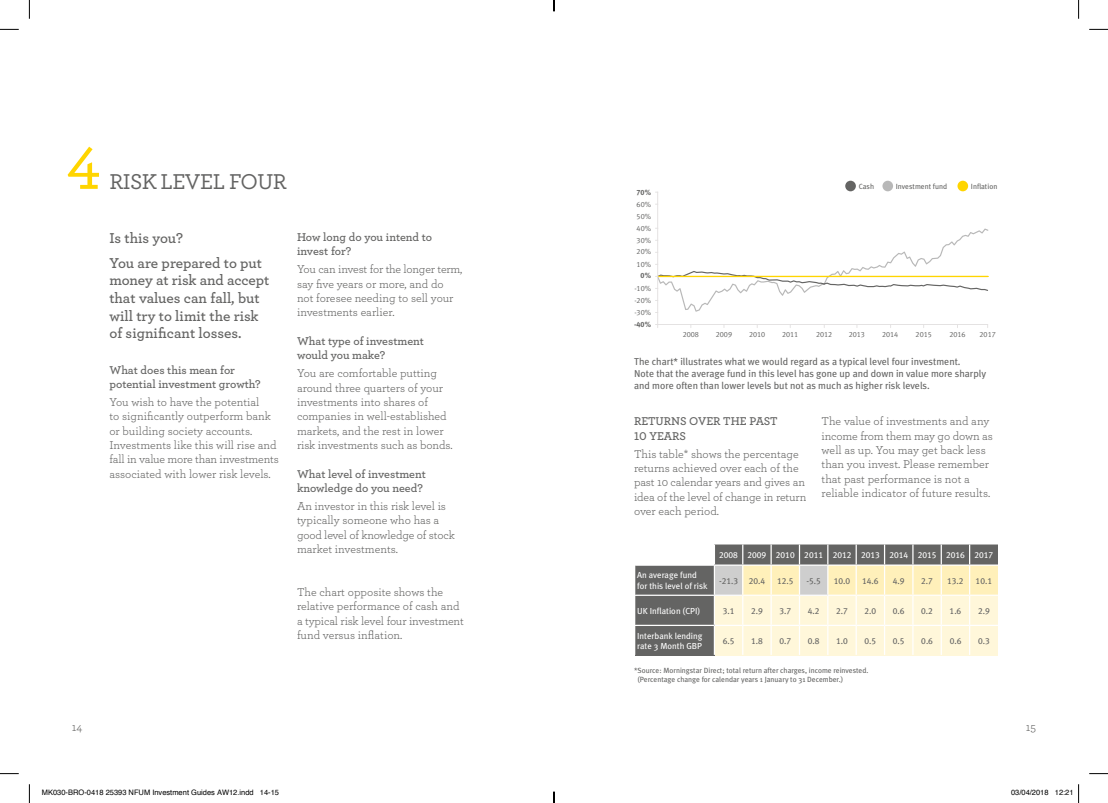
<style>
.page{position:relative;width:1108px;height:803px;background:#fff}
.page>*{position:absolute;margin:0;border:0;box-sizing:border-box;transform-origin:0 0}
.t1{font:500 62.5px "Archer";color:#ffd500}
.t2{font:500 22.5px "Archer";letter-spacing:-.025em;color:#646463}
.t3{font:600 15px/17.5px "Archer";letter-spacing:-.005em;color:#646463}
.t4{font:11.88px/14.4px "Archer";letter-spacing:-.01em;color:#646463}
.t5{font:600 11.88px/14.4px "Archer";color:#646463}
.t6{font:10px/12px "Meta Plus";color:#646463}
.t7{font:8.75px "Meta Plus Book Caps";color:#646463}
.t8{font:8.75px/10.5px "Meta Plus";color:#fff}
.t9{font:8.75px "Meta Plus Book Caps";color:#fff}
.t10{font:7.5px/9px "Meta Plus";color:#646463}
.t11{font:7.5px/12px "Meta Plus Normal Caps";color:#646463;text-align:right}
.t12{font:7.5px "Helvetica";color:#000}
.t13{font:7.5px "Meta Plus Bold Caps";color:#646463}
.s1{font-family:"Meta Plus Bold Caps"}
</style>
<div class="page">
<svg style="left:1078px;top:784px;width:1px;height:19px"></svg>
<svg style="left:1078px;top:0;width:1px;height:19px"></svg>
<svg style="left:29px;top:784px;width:1px;height:19px"></svg>
<svg style="left:29px;top:0;width:1px;height:19px"></svg>
<svg style="left:1089px;top:773px;width:19px;height:1px"></svg>
<svg style="left:0;top:773px;width:19px;height:1px"></svg>
<svg style="left:1089px;top:29px;width:19px;height:1px"></svg>
<svg style="left:0;top:29px;width:19px;height:1px"></svg>
<div style="left:634px;top:565px;width:80px;height:30px;background:#646463"></div>
<div style="left:634px;top:595px;width:80px;height:30px;background:#646463"></div>
<div style="left:634px;top:625px;width:80px;height:30px;background:#646463"></div>
<hr style="left:634px;top:564px;width:80px;height:2px;background:#fff">
<hr style="left:634px;top:595px;width:80px;height:1px;background:#fff">
<hr style="left:634px;top:625px;width:80px;height:1px;background:#fff">
<svg style="left:634px;top:566px;width:1px;height:89px"></svg>
<svg style="left:714px;top:544px;width:284px;height:111px;background:#e1dac1"></svg>
<hr style="left:657px;top:192px;width:1px;height:136px;background:#e3e1e1">
<hr style="left:657px;top:324px;width:331px;height:1px;background:#e3e1e1">
<svg style="left:655px;top:228px;width:333px;height:85px"></svg>
<div style="left:845px;top:181px;width:11px;height:10px;background:#646463;border-radius:50%"></div>
<div style="left:882px;top:181px;width:11px;height:10px;background:#b8b8b8;border-radius:50%"></div>
<div style="left:957px;top:181px;width:11px;height:10px;background:#ffd500;border-radius:50%"></div>
<p class="t1" style="left:67px;top:123px;width:36px">4</p>
<p class="t2" style="left:109px;top:165px;width:179px">RISK LEVEL FOUR</p>
<p class="t3" style="left:109px;top:225px;width:154px;line-height:24.6px">Is this you?<br>You are prepared to put</p>
<p class="t3" style="left:109px;top:271px;width:161px">money at risk and accept that values can fall, but will try to limit the risk of signifcant losses.</p>
<p class="t5" style="left:109px;top:362px;width:153px">What does this mean for potential investment growth?</p>
<p class="t4" style="left:109px;top:394px;width:171px">You wish to have the potential<br>to signifcantly outperform bank or building society accounts.<br>Investments like this will rise and fall in value more than investments associated with lower risk levels.</p>
<p class="t5" style="left:297px;top:229px;width:137px">How long do you intend to invest for?</p>
<p class="t4" style="left:297px;top:261px;width:167px">You can invest for the longer term, say fve years or more, and do not foresee needing to sell your investments earlier.</p>
<p class="t5" style="left:297px;top:333px;width:129px">What type of investment would you make?</p>
<p class="t4" style="left:297px;top:365px;width:157px">You are comfortable putting around three quarters of your investments into shares of companies in well-established markets, and the rest in lower risk investments such as bonds.</p>
<p class="t5" style="left:297px;top:466px;width:130px">What level of investment knowledge do you need?</p>
<p class="t4" style="left:297px;top:498px;width:159px">An investor in this risk level is typically someone who has a good level of knowledge of stock market investments.</p>
<p class="t4" style="left:297px;top:584px;width:168px">The chart opposite shows the relative performance of cash and a typical risk level four investment fund versus infation.</p>
<p class="t13" style="left:636px;top:188px;width:16px">70%</p>
<p class="t11" style="left:634px;top:210px;width:18px">50%<br>40%<br>30%<br>20%<br>10%<br><span class="s1">0% </span>-10%</p>
<p class="t11" style="left:634px;top:306px;width:18px">-30%</p>
<p class="t11" style="left:636px;top:198px;width:16px">60%</p>
<p class="t11" style="left:634px;top:294px;width:18px">-20%</p>
<p class="t13" style="left:634px;top:320px;width:18px">-40%</p>
<p class="t10" style="left:858px;top:182px;width:17px">Cash</p>
<p class="t10" style="left:896px;top:182px;width:53px">Investment fund</p>
<p class="t10" style="left:971px;top:182px;width:28px">Infation</p>
<p class="t11" style="left:683px;top:328px;width:18px">2008</p>
<p class="t11" style="left:716px;top:328px;width:18px">2009</p>
<p class="t11" style="left:749px;top:328px;width:18px">2010</p>
<p class="t11" style="left:782px;top:328px;width:18px">2011</p>
<p class="t11" style="left:816px;top:328px;width:18px">2012</p>
<p class="t11" style="left:849px;top:328px;width:18px">2013</p>
<p class="t11" style="left:882px;top:328px;width:18px">2014</p>
<p class="t11" style="left:915px;top:328px;width:18px">2015</p>
<p class="t11" style="left:949px;top:328px;width:18px">2016</p>
<p class="t11" style="left:979px;top:328px;width:18px">2017</p>
<p class="t6" style="left:634px;top:355px;width:354px">The chart* illustrates what we would regard as a typical level four investment.<br>Note that the average fund in this level has gone up and down in value more sharply and more often than lower levels but not as much as higher risk levels.</p>
<p class="t5" style="left:634px;top:413px;width:145px">RETURNS OVER THE PAST<br>10 YEARS</p>
<p class="t4" style="left:634px;top:446px;width:174px">This table* shows the percentage returns achieved over each of the past 10 calendar years and gives an idea of the level of change in return over each period.</p>
<p class="t4" style="left:821px;top:413px;width:173px">The value of investments and any income from them may go down as well as up. You may get back less than you invest. Please remember that past performance is not a reliable indicator of future results.</p>
<p class="t9" style="left:719px;top:550px;width:275px">2008 2009 2010 2011 2012 2013 2014 2015 2016 2017</p>
<p class="t8" style="left:637px;top:570px;width:72px">An average fund for this level of risk</p>
<p class="t7" style="left:719px;top:575px;width:48px">-21.3 20.4</p>
<p class="t7" style="left:777px;top:575px;width:18px">12.5</p>
<p class="t7" style="left:806px;top:575px;width:16px">-5.5</p>
<p class="t7" style="left:834px;top:575px;width:18px">10.0</p>
<p class="t7" style="left:862px;top:575px;width:18px">14.6</p>
<p class="t7" style="left:893px;top:575px;width:13px">4.9</p>
<p class="t7" style="left:921px;top:575px;width:13px">2.7</p>
<p class="t7" style="left:947px;top:575px;width:18px">13.2</p>
<p class="t7" style="left:975px;top:575px;width:18px">10.1</p>
<p class="t8" style="left:637px;top:605px;width:65px">UK Inflation CPI)</p>
<p class="t7" style="left:723px;top:606px;width:13px">3.1</p>
<p class="t7" style="left:751px;top:606px;width:13px">2.9</p>
<p class="t7" style="left:779px;top:606px;width:13px">3.7</p>
<p class="t7" style="left:808px;top:606px;width:13px">4.2</p>
<p class="t7" style="left:836px;top:606px;width:13px">2.7</p>
<p class="t7" style="left:864px;top:606px;width:13px">2.0</p>
<p class="t7" style="left:893px;top:606px;width:13px">0.6</p>
<p class="t7" style="left:921px;top:606px;width:13px">0.2</p>
<p class="t7" style="left:949px;top:606px;width:13px">1.6</p>
<p class="t7" style="left:978px;top:606px;width:13px">2.9</p>
<p class="t8" style="left:637px;top:630px;width:67px">Interbank lending rate 3 Month GBP</p>
<p class="t7" style="left:723px;top:636px;width:13px">6.5</p>
<p class="t7" style="left:751px;top:636px;width:13px">1.8</p>
<p class="t7" style="left:779px;top:636px;width:13px">0.7</p>
<p class="t7" style="left:808px;top:636px;width:13px">0.8</p>
<p class="t7" style="left:836px;top:636px;width:13px">1.0</p>
<p class="t7" style="left:864px;top:636px;width:13px">0.5</p>
<p class="t7" style="left:893px;top:636px;width:13px">0.5</p>
<p class="t7" style="left:921px;top:636px;width:13px">0.6</p>
<p class="t7" style="left:949px;top:636px;width:13px">0.6</p>
<p class="t7" style="left:978px;top:636px;width:13px">0.3</p>
<p class="t10" style="left:640px;top:666px;width:230px;text-indent:-6px">*Source: Morningstar Direct; total return after charges, income reinvested.<br>Percentage change for calendar years 1 January to 31 December.)</p>
<p class="t4" style="left:72px;top:719px;width:12px">14</p>
<p class="t4" style="left:1025px;top:719px;width:12px">15</p>
<p class="t12" style="left:42px;top:787px;width:239px">MK030-BRO-0418 25393 NFUM Investment Guides AW12.indd 14-15</p>
<p class="t12" style="left:1011px;top:787px;width:64px">03/04/2018 12:21</p>
</div>
